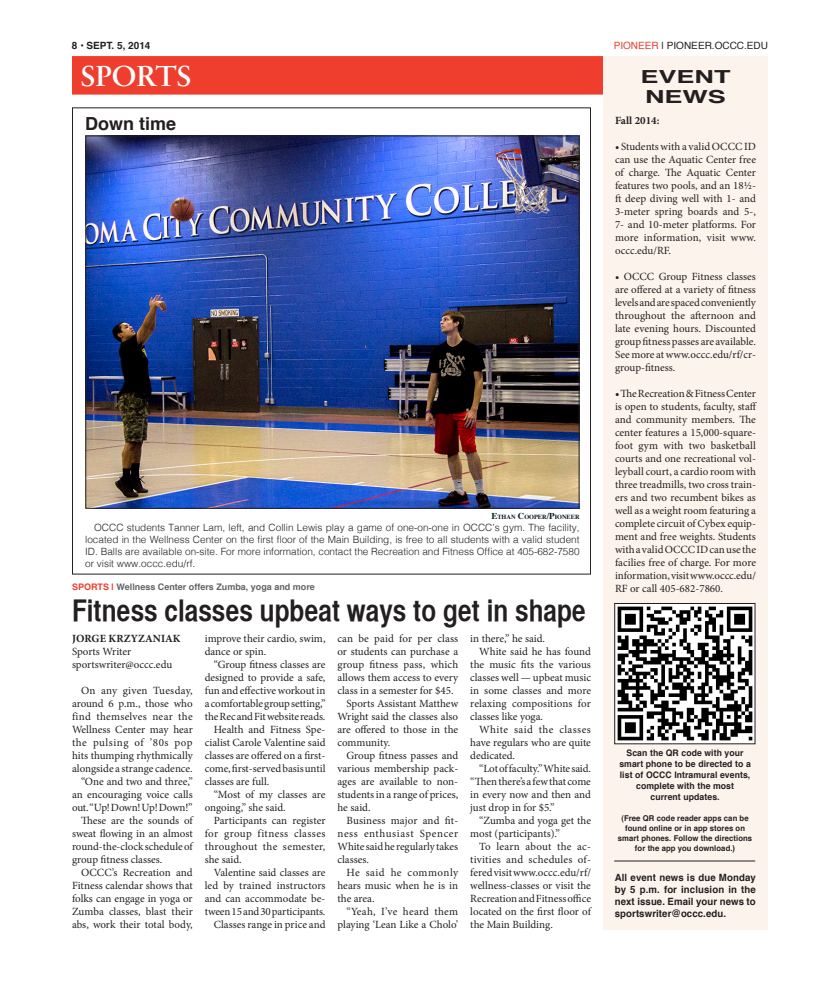
<style>
.page{position:relative;width:828px;height:990px;background:#fff}
.page>*{position:absolute;margin:0;border:0;box-sizing:border-box;transform-origin:0 0}
.Body_Copy{font:30px "Helvetica CY Bold";color:#231f20}
.t1{font:700 30px "Savoy";color:#fff}
.Dingbat{font:700 18px/20px "Helvetica";color:#231f20;scale:1.5 1}
.Dingbat-2{font:700 18px "Helvetica";color:#231f20}
.Body_Copy-2{font:11px/13px "Minion Pro";color:#231f20;text-align:justify}
.By_Line{font:700 11px "Minion Pro";letter-spacing:.01em;color:#231f20}
.Body_Copy-3{font:700 11px "Minion Pro";color:#231f20}
.Cutline{font:300 10px/12px "Helvetica";color:#231f20;text-align:justify}
.Calendar_Date{font:700 10px/12px "Helvetica";letter-spacing:.01em;color:#231f20;text-align:justify;scale:.96 1}
.t2{font:10px "Helvetica";color:#231f20}
.Calendar_Date-2{font:700 10px "Helvetica";letter-spacing:.01em;color:#231f20}
.Calendar_Date-3{font:700 9px/11px "Helvetica";letter-spacing:.01em;color:#231f20;text-align:center;scale:.96 1}
.Split_Superhead{font:700 9px "Helvetica";color:#636366}
.Calendar_Date-4{font:700 8px/10px "Helvetica";letter-spacing:.01em;color:#231f20;text-align:center;scale:.96 1}
.Photo_Credit{font:700 6.3px "Times";color:#071b24}
.s1{color:#ef3e2e}
.s2{font-size:9px}
.s3{font-weight:700}
</style>
<div class="page">
<div style="left:72px;top:56px;width:532px;height:39px;background:#ef3e2e;border:1px solid #ef3e2e"></div>
<div style="left:603px;top:56px;width:165px;height:63px;background:#fdf3ed"></div>
<div style="left:603px;top:116px;width:165px;height:814px;background:#fdf3ed"></div>
<img style="left:616px;top:605px;width:138px;height:137px">
<div style="left:614px;top:603px;width:142px;height:141px;border:1px solid #231f20"></div>
<hr style="left:614px;top:860px;width:141px;height:2px;background:#231f20">
<img style="left:87px;top:137px;width:491px;height:370px">
<p class="Calendar_Date-2" style="left:72px;top:37px;width:80px">8 • SEPT. 5, 2014</p>
<p class="t2" style="left:614px;top:37px;width:156px"><span class="s1">PIONEER</span> | PIONEER.OCCC.EDU</p>
<h1 class="t1" style="left:80px;top:59px;width:112px">SPORTS</h1>
<h2 class="Dingbat" style="left:640px;top:67px;width:62px">EVENT<br>NEWS</h2>
<p class="Dingbat-2" style="left:85px;top:109px;width:93px">Down time</p>
<p class="Photo_Credit" style="left:491px;top:512px;width:90px"><span class="s2">E</span>THAN <span class="s2">C</span>OOPER<span class="s2">/P</span>IONEER</p>
<p class="Cutline" style="left:85px;top:521px;width:496px;text-indent:9px">OCCC students Tanner Lam, left, and Collin Lewis play a game of one-on-one in OCCC’s gym. The facility, located in the Wellness Center on the first floor of the Main Building, is free to all students with a valid student ID. Balls are available on-site. For more information, contact the Recreation and Fitness Office at 405-682-7580 or visit www.occc.edu/rf.</p>
<p class="Split_Superhead" style="left:72px;top:580px;width:244px"><span class="s1">SPORTS |</span> Wellness Center offers Zumba, yoga and more</p>
<p class="Body_Copy" style="left:72px;top:592px;width:516px">Fitness classes upbeat ways to get in shape</p>
<p class="By_Line" style="left:72px;top:630px;width:110px">JORGE KRZYZANIAK</p>
<p class="Body_Copy-2" style="left:72px;top:645px;width:61px">Sports Writer</p>
<p class="Body_Copy-2" style="left:72px;top:658px;width:102px">sportswriter@occc.edu</p>
<p class="Body_Copy-2" style="left:72px;top:684px;width:122px;text-indent:9px">On any given Tuesday, around 6 p.m., those who find themselves near the Wellness Center may hear the pulsing of ’80s pop hits thumping rhythmically alongside a strange cadence.</p>
<p class="Body_Copy-2" style="left:72px;top:775px;width:122px;text-indent:9px">“One and two and three,” an encouraging voice calls out. “Up! Down! Up! Down!”</p>
<p class="Body_Copy-2" style="left:72px;top:814px;width:122px;text-indent:9px">These are the sounds of sweat flowing in an almost round-the-clock schedule of group fitness classes.</p>
<p class="Body_Copy-2" style="left:72px;top:866px;width:122px;text-indent:9px">OCCC’s Recreation and Fitness calendar shows that folks can engage in yoga or Zumba classes, blast their abs, work their total body,</p>
<p class="Body_Copy-2" style="left:205px;top:632px;width:122px">improve their cardio, swim, dance or spin.</p>
<p class="Body_Copy-2" style="left:205px;top:658px;width:122px;text-indent:9px">“Group fitness classes are designed to provide a safe, fun and effective workout in a comfortable group setting,” the Rec and Fit website reads.</p>
<p class="Body_Copy-2" style="left:205px;top:723px;width:122px;text-indent:9px">Health and Fitness Spe&shy;cialist Carole Valentine said classes are offered on a first&shy;come, first-served basis until classes are full.</p>
<p class="Body_Copy-2" style="left:205px;top:788px;width:122px;text-indent:9px">“Most of my classes are ongoing,” she said.</p>
<p class="Body_Copy-2" style="left:205px;top:814px;width:122px;text-indent:9px">Participants can register for group fitness classes throughout the semester, she said.</p>
<p class="Body_Copy-2" style="left:205px;top:866px;width:122px;text-indent:9px">Valentine said classes are led by trained instructors and can accommodate be&shy;tween 15 and 30 participants.</p>
<p class="Body_Copy-2" style="left:214px;top:918px;width:113px">Classes range in price and</p>
<p class="Body_Copy-2" style="left:338px;top:632px;width:122px">can be paid for per class or students can purchase a group fitness pass, which allows them access to every class in a semester for $45.</p>
<p class="Body_Copy-2" style="left:338px;top:697px;width:122px;text-indent:9px">Sports Assistant Matthew Wright said the classes also are offered to those in the community.</p>
<p class="Body_Copy-2" style="left:338px;top:749px;width:122px;text-indent:9px">Group fitness passes and various membership pack&shy;ages are available to non&shy;students in a range of prices, he said.</p>
<p class="Body_Copy-2" style="left:338px;top:814px;width:122px;text-indent:9px">Business major and fit&shy;ness enthusiast Spencer White said he regularly takes classes.</p>
<p class="Body_Copy-2" style="left:338px;top:866px;width:122px;text-indent:9px">He said he commonly hears music when he is in the area.</p>
<p class="Body_Copy-2" style="left:338px;top:905px;width:122px;text-align:right">“Yeah, I’ve heard them playing ‘Lean Like a Cholo’</p>
<p class="Body_Copy-2" style="left:470px;top:632px;width:76px">in there,” he said.</p>
<p class="Body_Copy-2" style="left:470px;top:645px;width:122px;text-indent:9px">White said he has found the music fits the various classes well — upbeat music in some classes and more relaxing compositions for classes like yoga.</p>
<p class="Body_Copy-2" style="left:470px;top:723px;width:122px;text-indent:9px">White said the classes have regulars who are quite dedicated.</p>
<p class="Body_Copy-2" style="left:470px;top:762px;width:122px;text-indent:9px">“Lot of faculty.” White said. “Then there’s a few that come in every now and then and just drop in for $5.”</p>
<p class="Body_Copy-2" style="left:470px;top:814px;width:122px;text-indent:9px">“Zumba and yoga get the most (participants).”</p>
<p class="Body_Copy-2" style="left:470px;top:840px;width:122px;text-indent:9px">To learn about the ac&shy;tivities and schedules of&shy;fered visit www.occc.edu/rf/ wellness-classes or visit the Recreation and Fitness office located on the first floor of the Main Building.</p>
<p class="Body_Copy-3" style="left:615px;top:113px;width:46px">Fall 2014:</p>
<p class="Body_Copy-2" style="left:615px;top:140px;width:143px">• Students with a valid OCCC ID can use the Aquatic Center free of charge. The Aquatic Center features two pools, and an 18½- ft deep diving well with 1- and 3-meter spring boards and 5-, 7- and 10-meter platforms. For more information, visit www. occc.edu/RF.</p>
<p class="Body_Copy-2" style="left:615px;top:270px;width:143px">• OCCC Group Fitness classes are offered at a variety of fitness levels and are spaced conveniently throughout the afternoon and late evening hours. Discounted group fitness passes are available.<br>See more at www.occc.edu/rf/cr&shy;group-fitness.</p>
<p class="Body_Copy-2" style="left:615px;top:387px;width:144px"><span class="s3">•</span> The Recreation &amp; Fitness Center is open to students, faculty, staff and community members. The center features a 15,000-square&shy;foot gym with two basketball courts and one recreational vol&shy;leyball court, a cardio room with three treadmills, two cross train&shy;ers and two recumbent bikes as well as a weight room featuring a complete circuit of Cybex equip&shy;ment and free weights. Students with a valid OCCC ID can use the facilies free of charge. For more information, visit www.occc.edu/ RF or call 405-682-7860.</p>
<p class="Calendar_Date-3" style="left:619px;top:748px;width:138px">Scan the QR code with your smart phone to be directed to a list of OCCC Intramural events, complete with the most</p>
<p class="Calendar_Date-3" style="left:651px;top:792px;width:73px">current updates.</p>
<p class="Calendar_Date-4" style="left:618px;top:813px;width:141px">(Free QR code reader apps can be found online or in app stores on smart phones. Follow the directions for the app you download.)</p>
<p class="Calendar_Date" style="left:615px;top:872px;width:148px">All event news is due Monday by 5 p.m. for inclusion in the next issue. Email your news to sportswriter@occc.edu.</p>
</div>
